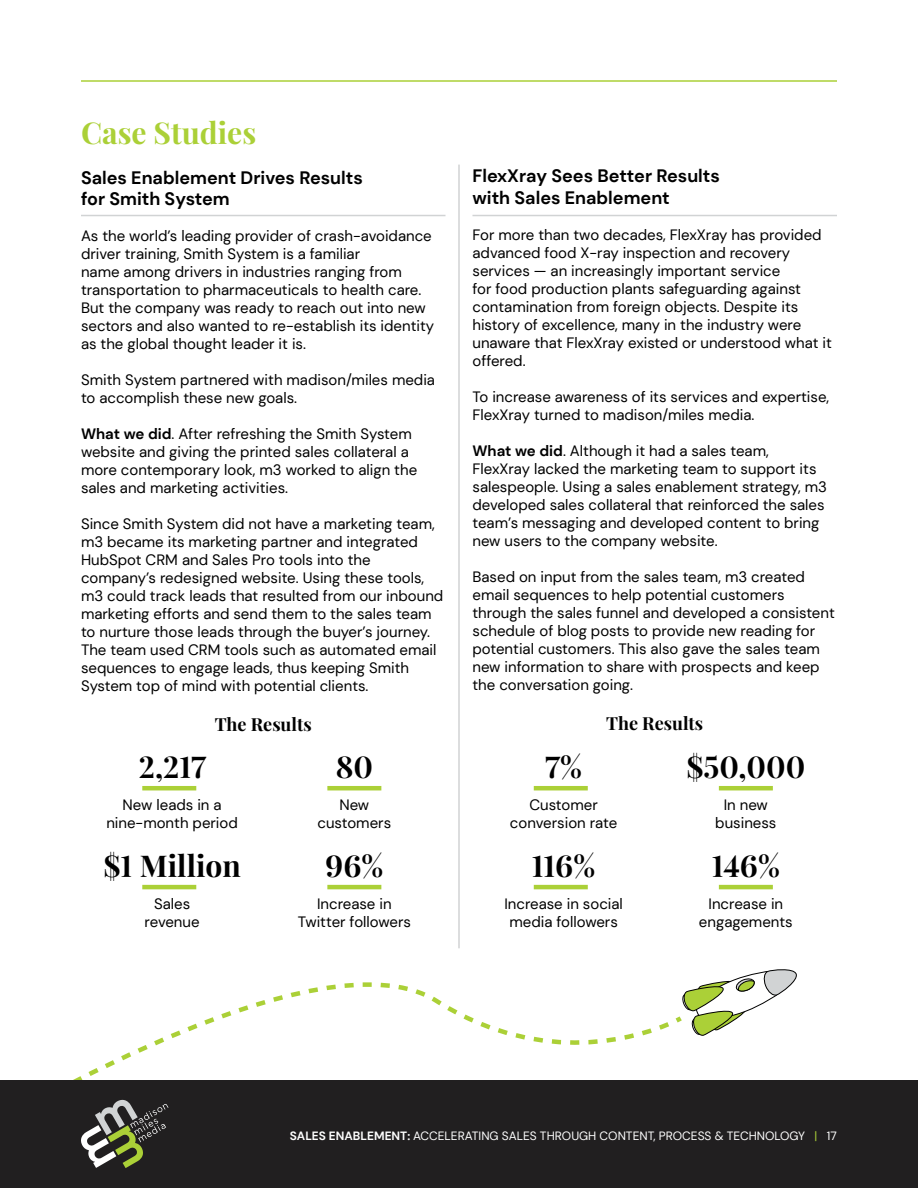
<style>
.page{position:relative;width:918px;height:1188px;background:#fff}
.page>*{position:absolute;margin:0;border:0;box-sizing:border-box;transform-origin:0 0}
.t1{font:700 30px "Playfair Display";color:#000}
.t2{font:700 30px "Playfair Display";color:#abd037}
.t3{font:700 18px/21.6px "DM Sans";color:#000}
.t4{font:700 18px "Playfair Display";color:#000}
.t5{font:15px/18px "DM Sans";color:#000}
.t6{font:12px "DM Sans";color:#fff}
.s1{font-weight:700}
.s2{color:#abd037}
</style>
<div class="page">
<hr style="left:458px;top:165px;width:2px;height:783px;background:#d1d3d4">
<hr style="left:472px;top:215px;width:365px;height:1px;background:#d1d3d4">
<hr style="left:81px;top:215px;width:365px;height:1px;background:#d1d3d4">
<svg style="left:685px;top:969px;width:112px;height:67px"></svg>
<svg style="left:73px;top:993px;width:612px;height:87px"></svg>
<hr style="left:142px;top:786px;width:54px;height:4px;background:#abd037">
<hr style="left:534px;top:786px;width:54px;height:4px;background:#abd037">
<hr style="left:142px;top:885px;width:54px;height:4px;background:#abd037">
<hr style="left:534px;top:885px;width:54px;height:4px;background:#abd037">
<hr style="left:327px;top:786px;width:54px;height:4px;background:#abd037">
<hr style="left:719px;top:786px;width:54px;height:4px;background:#abd037">
<hr style="left:327px;top:885px;width:54px;height:4px;background:#abd037">
<hr style="left:719px;top:885px;width:54px;height:4px;background:#abd037">
<div style="left:0;top:1080px;width:918px;height:108px;background:#211f20"></div>
<svg style="left:81px;top:1099px;width:87px;height:69px"></svg>
<hr style="left:81px;top:80px;width:756px;height:2px;background:#abd037">
<h1 class="t2" style="left:81px;top:109px;width:177px">Case Studies</h1>
<p class="t3" style="left:81px;top:167px;width:283px">Sales Enablement Drives Results for Smith System</p>
<p class="t5" style="left:81px;top:227px;width:355px">As the world’s leading provider of crash-avoidance driver training, Smith System is a familiar<br>name among drivers in industries ranging from transportation to pharmaceuticals to health care.<br>But the company was ready to reach out into new sectors and also wanted to re-establish its identity as the global thought leader it is.</p>
<p class="t5" style="left:81px;top:371px;width:356px">Smith System partnered with madison/miles media to accomplish these new goals.</p>
<p class="t5" style="left:81px;top:425px;width:338px"><span class="s1">What we did</span>. After refreshing the Smith System website and giving the printed sales collateral a more contemporary look, m3 worked to align the sales and marketing activities.</p>
<p class="t5" style="left:81px;top:515px;width:364px">Since Smith System did not have a marketing team, m3 became its marketing partner and integrated HubSpot CRM and Sales Pro tools into the company’s redesigned website. Using these tools, m3 could track leads that resulted from our inbound marketing efforts and send them to the sales team to nurture those leads through the buyer’s journey.<br>The team used CRM tools such as automated email sequences to engage leads, thus keeping Smith System top of mind with potential clients.</p>
<p class="t4" style="left:215px;top:710px;width:99px">The Results</p>
<h1 class="t1" style="left:139px;top:744px;width:69px">2,217</h1>
<h1 class="t1" style="left:336px;top:744px;width:39px">80</h1>
<h1 class="t1" style="left:545px;top:744px;width:38px">7%</h1>
<h1 class="t1" style="left:686px;top:744px;width:120px">$50,000</h1>
<p class="t3" style="left:472px;top:165px;width:249px">FlexXray Sees Better Results with Sales Enablement</p>
<p class="t5" style="left:472px;top:226px;width:361px">For more than two decades, FlexXray has provided advanced food X-ray inspection and recovery services — an increasingly important service<br>for food production plants safeguarding against contamination from foreign objects. Despite its history of excellence, many in the industry were unaware that FlexXray existed or understood what it offered.</p>
<p class="t5" style="left:472px;top:388px;width:358px">To increase awareness of its services and expertise,<br>FlexXray turned to madison/miles media.</p>
<p class="t5" style="left:472px;top:442px;width:356px"><span class="s1">What we did</span>. Although it had a sales team, FlexXray lacked the marketing team to support its salespeople. Using a sales enablement strategy, m3 developed sales collateral that reinforced the sales team’s messaging and developed content to bring new users to the company website.</p>
<p class="t5" style="left:472px;top:568px;width:364px">Based on input from the sales team, m3 created email sequences to help potential customers through the sales funnel and developed a consistent schedule of blog posts to provide new reading for potential customers. This also gave the sales team new information to share with prospects and keep the conversation going.</p>
<p class="t4" style="left:606px;top:709px;width:99px">The Results</p>
<p class="t5" style="left:106px;top:796px;width:133px;text-align:center">New leads in a nine-month period</p>
<p class="t5" style="left:510px;top:796px;width:109px;text-align:center">Customer conversion rate</p>
<p class="t5" style="left:318px;top:796px;width:75px;text-align:center">New customers</p>
<p class="t5" style="left:715px;top:796px;width:63px;text-align:center">In new business</p>
<h1 class="t1" style="left:103px;top:842px;width:139px">$1 Million</h1>
<h1 class="t1" style="left:325px;top:842px;width:60px">96%</h1>
<h1 class="t1" style="left:532px;top:842px;width:65px">116%</h1>
<h1 class="t1" style="left:712px;top:842px;width:70px">146%</h1>
<p class="t5" style="left:145px;top:894px;width:57px;text-align:center">Sales revenue</p>
<p class="t5" style="left:504px;top:894px;width:120px;text-align:center">Increase in social media followers</p>
<p class="t5" style="left:298px;top:894px;width:115px;text-align:center">Increase in<br>Twitter followers</p>
<p class="t5" style="left:699px;top:894px;width:95px;text-align:center">Increase in engagements</p>
<p class="t6" style="left:290px;top:1128px;width:549px"><span class="s1">SALES ENABLEMENT:</span> ACCELERATING SALES THROUGH CONTENT, PROCESS &amp; TECHNOLOGY <span class="s2">|</span> 17</p>
</div>
